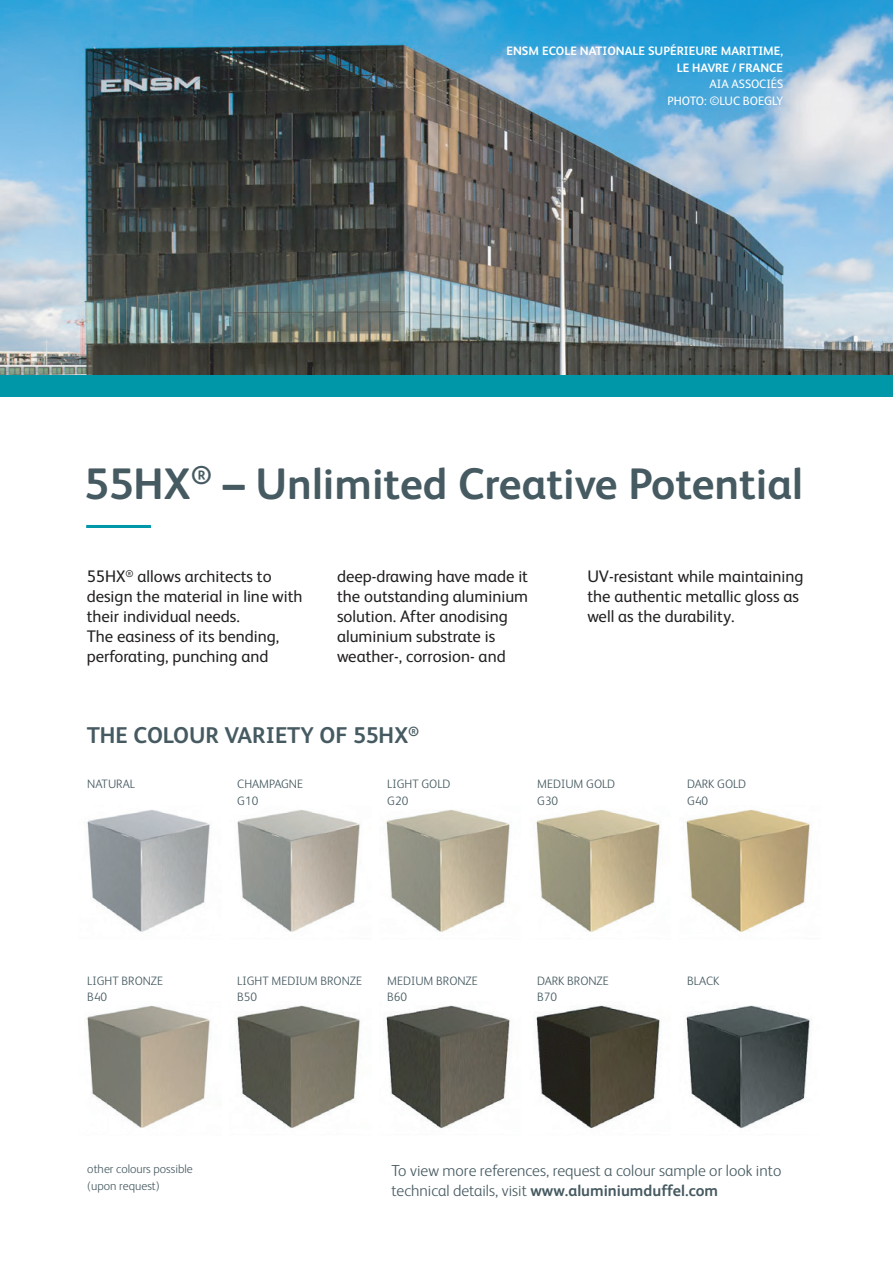
<style>
.page{position:relative;width:893px;height:1263px;background:#fff}
.page>*{position:absolute;margin:0;border:0;box-sizing:border-box;transform-origin:0 0}
.t1{font:700 44.1px "FS Albert";color:#465a61}
.t2{font:700 22.8px "FS Albert";color:#465a61}
.t3{font:16.8px/20.1px "FS Albert";color:#231f20}
.t4{font:300 16.05px/19.2px "FS Albert";color:#465a61}
.t5{font:300 12.15px/16.8px "FS Albert";color:#465a61}
.t6{font:700 12.15px/16.8px "FS Albert";color:#fff;text-align:right}
.t7{font:12.15px/16.8px "FS Albert";letter-spacing:-.005em;color:#fff;text-align:right}
.s1{font-weight:700}
</style>
<div class="page">
<img style="left:0;top:0;width:893px;height:375px">
<img style="left:685px;top:1005px;width:125px;height:123px">
<img style="left:87px;top:810px;width:123px;height:122px">
<img style="left:386px;top:810px;width:124px;height:122px">
<img style="left:536px;top:810px;width:124px;height:122px">
<img style="left:686px;top:809px;width:124px;height:123px">
<img style="left:87px;top:1005px;width:123px;height:123px">
<img style="left:237px;top:810px;width:123px;height:122px">
<img style="left:237px;top:1005px;width:123px;height:123px">
<img style="left:385px;top:1005px;width:125px;height:123px">
<img style="left:536px;top:1005px;width:125px;height:123px">
<hr style="left:86px;top:525px;width:65px;height:3px;background:#0097a8">
<div style="left:0;top:375px;width:893px;height:22px;background:#0097a8"></div>
<p class="t6" style="left:507px;top:42px;width:278px">ENSM ECOLE NATIONALE SUPÉRIEURE MARITIME,<br>LE HAVRE / FRANCE</p>
<p class="t7" style="left:667px;top:75px;width:117px">AIA ASSOCIÉS<br>PHOTO: ©LUC BOEGLY</p>
<h1 class="t1" style="left:84px;top:454px;width:720px">55HX<sup>®</sup> – Unlimited Creative Potential</h1>
<p class="t3" style="left:87px;top:565px;width:217px">55HX<sup>®</sup> allows architects to design the material in line with their individual needs.<br>The easiness of its bending, perforating, punching and</p>
<p class="t3" style="left:337px;top:565px;width:193px">deep-drawing have made it the outstanding aluminium solution. After anodising aluminium substrate is weather-, corrosion- and</p>
<p class="t3" style="left:587px;top:565px;width:218px">UV-resistant while maintaining the authentic metallic gloss as well as the durability.</p>
<h2 class="t2" style="left:87px;top:720px;width:334px">THE COLOUR VARIETY OF 55HX<sup>®</sup></h2>
<p class="t5" style="left:87px;top:775px;width:49px">NATURAL</p>
<p class="t5" style="left:387px;top:775px;width:65px">LIGHT GOLD<br>G20</p>
<p class="t5" style="left:237px;top:775px;width:67px">CHAMPAGNE<br>G10</p>
<p class="t5" style="left:537px;top:775px;width:80px">MEDIUM GOLD<br>G30</p>
<p class="t5" style="left:687px;top:775px;width:61px">DARK GOLD<br>G40</p>
<p class="t5" style="left:87px;top:971px;width:77px">LIGHT BRONZE<br>B40</p>
<p class="t5" style="left:237px;top:971px;width:126px">LIGHT MEDIUM BRONZE<br>B50</p>
<p class="t5" style="left:537px;top:971px;width:73px">DARK BRONZE<br>B70</p>
<p class="t5" style="left:387px;top:971px;width:92px">MEDIUM BRONZE<br>B60</p>
<p class="t5" style="left:687px;top:971px;width:34px">BLACK</p>
<p class="t5" style="left:87px;top:1160px;width:107px">other colours possible (upon request)</p>
<p class="t4" style="left:391px;top:1160px;width:391px">To view more references, request a colour sample or look into technical details, visit <span class="s1">www.aluminiumduffel.com</span></p>
</div>
